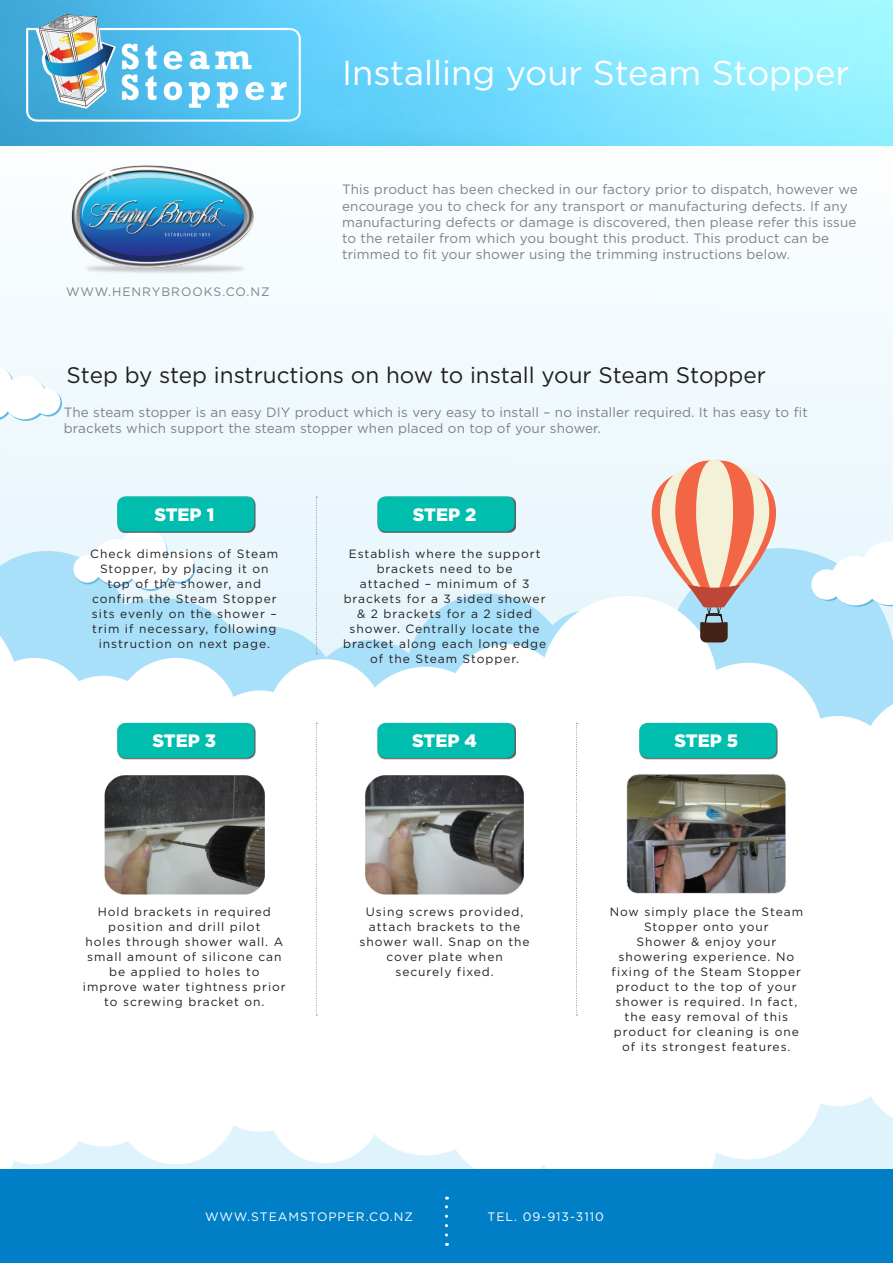
<style>
.page{position:relative;width:893px;height:1263px;background:#f3fafd}
.page>*{position:absolute;margin:0;border:0;box-sizing:border-box;transform-origin:0 0}
.t1{font:34.5px "Gotham";color:#fff}
.t2{font:22.5px "Gotham";color:#231f20}
.t3{font:900 18px "Gotham";color:#fff}
.t4{font:13.5px/16.2px "Gotham";letter-spacing:.01em;color:#808285}
.t5{font:12.3px "Gotham";letter-spacing:.08em;color:#fff}
.t6{font:12.3px "Gotham";letter-spacing:.08em;color:#808285}
.t7{font:12px/15px "Gotham";letter-spacing:.08em;color:#231f20;text-align:center}
</style>
<div class="page">
<svg style="left:0;top:548px;width:811px;height:48px;fill:#e9f6fc"></svg>
<svg style="left:0;top:596px;width:893px;height:174px;fill:#fff"></svg>
<svg style="left:73px;top:533px;width:122px;height:58px"></svg>
<svg style="left:0;top:367px;width:62px;height:54px"></svg>
<svg style="left:811px;top:542px;width:82px;height:65px"></svg>
<div style="left:0;top:770px;width:893px;height:400px;background:#fff"></div>
<div style="left:0;top:1170px;width:893px;height:93px;background:#007fc6"></div>
<img style="left:0;top:0;width:893px;height:145px">
<img style="left:22px;top:9px;width:282px;height:115px">
<img style="left:71px;top:165px;width:183px;height:108px">
<div style="left:117px;top:496px;width:139px;height:37px;background:#231f20;opacity:.75"></div>
<div style="left:117px;top:496px;width:137px;height:36px;background:#00bdad;border-radius:9px"></div>
<div style="left:377px;top:496px;width:139px;height:37px;background:#231f20;opacity:.75"></div>
<div style="left:378px;top:496px;width:137px;height:36px;background:#00bdad;border-radius:9px"></div>
<div style="left:117px;top:723px;width:139px;height:36px;background:#231f20;opacity:.75"></div>
<div style="left:117px;top:723px;width:137px;height:35px;background:#00bdad;border-radius:9px"></div>
<div style="left:377px;top:723px;width:139px;height:36px;background:#231f20;opacity:.75"></div>
<div style="left:378px;top:723px;width:137px;height:35px;background:#00bdad;border-radius:9px"></div>
<div style="left:639px;top:723px;width:139px;height:36px;background:#231f20;opacity:.75"></div>
<div style="left:639px;top:723px;width:137px;height:35px;background:#00bdad;border-radius:9px"></div>
<svg style="left:316px;top:496px;width:1px;height:158px"></svg>
<svg style="left:316px;top:723px;width:1px;height:293px"></svg>
<svg style="left:576px;top:723px;width:1px;height:293px"></svg>
<img style="left:627px;top:773px;width:159px;height:121px">
<img style="left:365px;top:775px;width:159px;height:119px">
<img style="left:105px;top:775px;width:159px;height:120px">
<svg style="left:652px;top:459px;width:124px;height:183px"></svg>
<svg style="left:445px;top:1196px;width:3px;height:39px"></svg>
<p class="t1" style="left:342px;top:51px;width:509px">Installing your Steam Stopper</p>
<p class="t6" style="left:66px;top:284px;width:205px">WWW.HENRYBROOKS.CO.NZ</p>
<p class="t4" style="left:342px;top:181px;width:517px">This product has been checked in our factory prior to dispatch, however we encourage you to check for any transport or manufacturing defects. If any manufacturing defects or damage is discovered, then please refer this issue to the retailer from which you bought this product. This product can be trimmed to fit your shower using the trimming instructions below.</p>
<p class="t2" style="left:67px;top:360px;width:701px">Step by step instructions on how to install your Steam Stopper</p>
<p class="t4" style="left:64px;top:404px;width:745px">The steam stopper is an easy DIY product which is very easy to install – no installer required. It has easy to fit brackets which support the steam stopper when placed on top of your shower.</p>
<p class="t3" style="left:154px;top:502px;width:61px">STEP 1</p>
<p class="t3" style="left:413px;top:502px;width:65px">STEP 2</p>
<p class="t7" style="left:90px;top:546px;width:190px">Check dimensions of Steam<br>Stopper, by placing it on top of the shower, and confirm the Steam Stopper sits evenly on the shower – trim if necessary, following instruction on next page.</p>
<p class="t7" style="left:349px;top:546px;width:193px">Establish where the support brackets need to be</p>
<p class="t7" style="left:343px;top:576px;width:204px">attached – minimum of 3 brackets for a 3 sided shower &amp; 2 brackets for a 2 sided shower. Centrally locate the bracket along each long edge of the Steam Stopper.</p>
<p class="t3" style="left:153px;top:728px;width:65px">STEP 3</p>
<p class="t3" style="left:412px;top:728px;width:66px">STEP 4</p>
<p class="t3" style="left:674px;top:728px;width:65px">STEP 5</p>
<p class="t7" style="left:98px;top:904px;width:175px">Hold brackets in required position and drill pilot</p>
<p class="t7" style="left:86px;top:934px;width:199px;text-align:left">holes through shower wall. A small amount of silicone can</p>
<p class="t7" style="left:83px;top:964px;width:204px">be applied to holes to improve water tightness prior to screwing bracket on.</p>
<p class="t7" style="left:366px;top:904px;width:159px;text-align:left">Using screws provided, attach brackets to the</p>
<p class="t7" style="left:360px;top:934px;width:172px">shower wall. Snap on the cover plate when</p>
<p class="t7" style="left:395px;top:964px;width:100px">securely fixed.</p>
<p class="t7" style="left:610px;top:904px;width:195px">Now simply place the Steam<br>Stopper onto your</p>
<p class="t7" style="left:612px;top:934px;width:191px">Shower &amp; enjoy your showering experience. No fixing of the Steam Stopper product to the top of your shower is required. In fact, the easy removal of this product for cleaning is one of its strongest features.</p>
<p class="t5" style="left:205px;top:1209px;width:209px">WWW.STEAMSTOPPER.CO.NZ</p>
<p class="t5" style="left:487px;top:1209px;width:118px">TEL. 09-913-3110</p>
</div>
